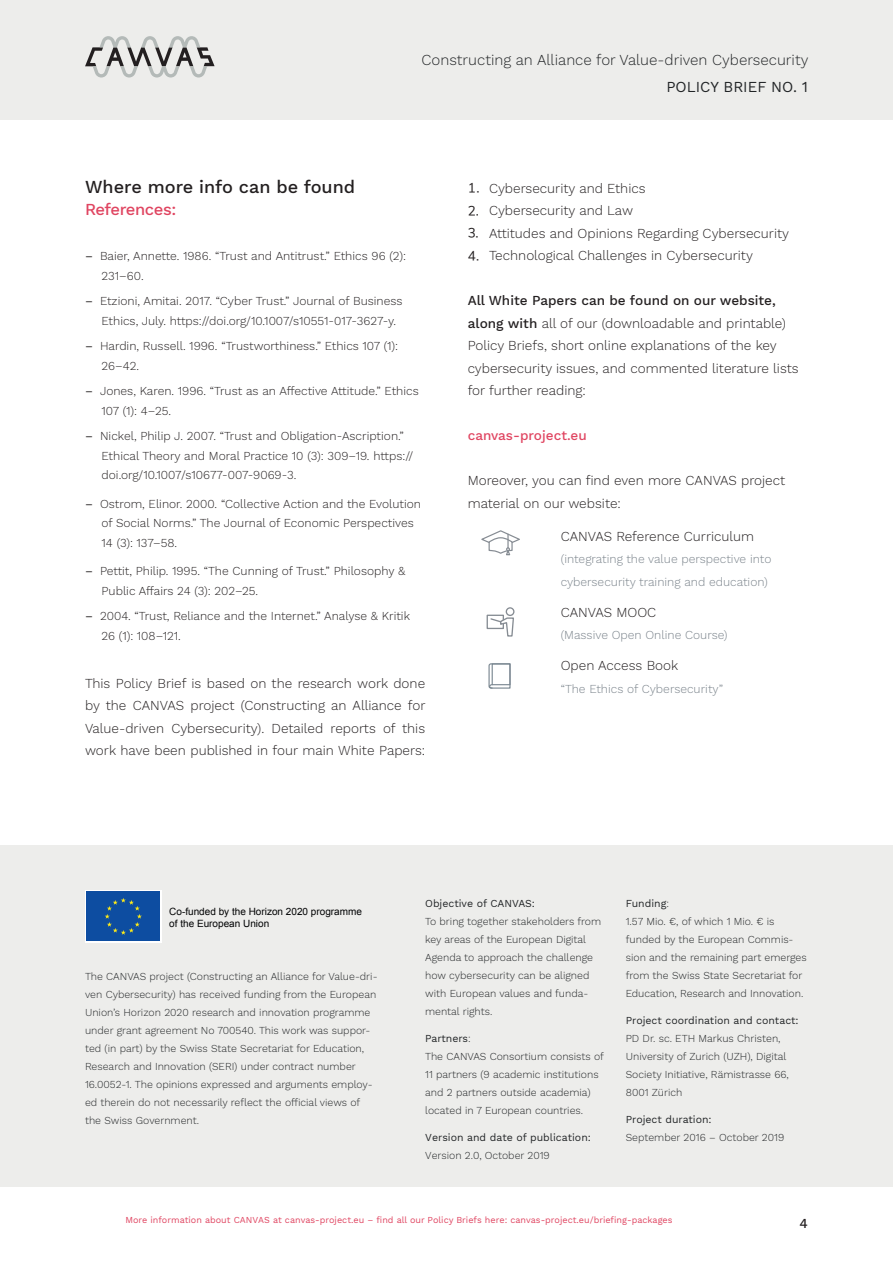
<style>
.page{position:relative;width:893px;height:1263px;background:#fff}
.page>*{position:absolute;margin:0;border:0;box-sizing:border-box;transform-origin:0 0}
.Headline_3{font:500 18px "Work Sans";color:#231f20}
.Headline_3-2{font:500 16.5px "Work Sans";letter-spacing:-.025em;color:#e04561}
.t1{font:300 15px "Work Sans";color:#212426}
.Dachzeile_linksbündi{font:15px "Work Sans";color:#212426}
.Absatzformat{font:300 13.5px/22.5px "Work Sans";color:#231f20}
.Absatzformat-2{font:500 13.5px "Work Sans";color:#e04561}
.t2{font:500 13.5px "Work Sans";color:#231f20}
.t3{font:300 12px/19.5px "Work Sans";color:#231f20}
.Absatzformat-3{font:300 12px/22.5px "Work Sans";color:#79828a}
.t4{font:300 10.5px/18px "Work Sans";color:#212426}
.t5{font:10.5px "Work Sans";color:#212426}
.t6{font:10.05px/12px "Arial";color:#020304}
.t7{font:9px "Work Sans";color:#e04561}
.s1{font-weight:400}
.s2{font-weight:500}
</style>
<div class="page">
<div style="left:0;top:0;width:893px;height:119px;background:#ededeb"></div>
<svg style="left:85px;top:36px;width:130px;height:42px"></svg>
<div style="left:0;top:845px;width:893px;height:342px;background:#ededeb"></div>
<svg style="left:85px;top:890px;width:77px;height:52px"></svg>
<div style="left:87px;top:892px;width:73px;height:49px;background:#0d4da1"></div>
<svg style="left:105px;top:898px;width:37px;height:37px"></svg>
<svg style="left:481px;top:530px;width:39px;height:25px"></svg>
<div style="left:487px;top:615px;width:17px;height:14px;border:1px solid #868c93"></div>
<div style="left:506px;top:607px;width:8px;height:9px;border:1px solid #868c93;border-radius:50%"></div>
<svg style="left:489px;top:617px;width:25px;height:20px"></svg>
<svg style="left:488px;top:663px;width:23px;height:26px"></svg>
<h3 class="t1" style="left:422px;top:52px;width:388px">Constructing an Alliance for Value-driven Cybersecurity</h3>
<p class="Headline_3" style="left:85px;top:176px;width:272px">Where more info can be found</p>
<p class="Headline_3-2" style="left:85px;top:200px;width:93px">References:</p>
<p class="t3" style="left:102px;top:247px;width:306px;text-indent:-16px"><span class="s1">–</span> Baier, Annette. 1986. “Trust and Antitrust.” Ethics 96 (2):<br>231–60.</p>
<p class="t3" style="left:102px;top:292px;width:303px;text-indent:-16px"><span class="s1">–</span> Etzioni, Amitai. 2017. “Cyber Trust.” Journal of Business<br>Ethics, July. https://doi.org/10.1007/s10551-017-3627-y.</p>
<p class="t3" style="left:102px;top:337px;width:298px;text-indent:-16px"><span class="s1">–</span> Hardin, Russell. 1996. “Trustworthiness.” Ethics 107 (1):<br>26–42.</p>
<p class="t3" style="left:102px;top:382px;width:319px;text-indent:-16px"><span class="s1">–</span> Jones, Karen. 1996. “Trust as an Affective Attitude.” Ethics<br>107 (1): 4–25.</p>
<p class="t3" style="left:102px;top:427px;width:313px;text-indent:-16px"><span class="s1">–</span> Nickel, Philip J. 2007. “Trust and Obligation-Ascription.”<br>Ethical Theory and Moral Practice 10 (3): 309–19. https:// doi.org/10.1007/s10677-007-9069-3.</p>
<p class="t3" style="left:102px;top:494px;width:321px;text-indent:-16px"><span class="s1">–</span> Ostrom, Elinor. 2000. “Collective Action and the Evolution of Social Norms.” The Journal of Economic Perspectives<br>14 (3): 137–58.</p>
<p class="t3" style="left:102px;top:562px;width:305px;text-indent:-16px"><span class="s1">–</span> Pettit, Philip. 1995. “The Cunning of Trust.” Philosophy &amp;<br>Public Affairs 24 (3): 202–25.</p>
<p class="t3" style="left:102px;top:607px;width:310px;text-indent:-16px"><span class="s1">–</span> 2004. “Trust, Reliance and the Internet.” Analyse &amp; Kritik<br>26 (1): 108–121.</p>
<p class="Absatzformat" style="left:85px;top:672px;width:342px;text-align:justify">This Policy Brief is based on the research work done by the CANVAS project (Constructing an Alliance for Value-driven Cybersecurity). Detailed reports of this work have been published in four main White Papers:</p>
<p class="Dachzeile_linksbündi" style="left:666px;top:78px;width:143px">POLICY BRIEF NO. 1</p>
<p class="Absatzformat" style="left:489px;top:177px;width:158px">Cybersecurity and Ethics</p>
<p class="Absatzformat" style="left:489px;top:200px;width:146px">Cybersecurity and Law</p>
<p class="Absatzformat" style="left:468px;top:222px;width:323px">✓ Attitudes and Opinions Regarding Cybersecurity</p>
<p class="Absatzformat" style="left:468px;top:245px;width:287px">✔ Technological Challenges in Cybersecurity</p>
<p class="Absatzformat" style="left:468px;top:290px;width:333px"><span class="s2">All White Papers can be found on our website, along with</span> all of our (downloadable and printable)<br>Policy Briefs, short online explanations of the key cybersecurity issues, and commented literature lists for further reading:</p>
<p class="Absatzformat-2" style="left:468px;top:428px;width:120px">canvas-project.eu</p>
<p class="Absatzformat" style="left:468px;top:470px;width:319px">Moreover, you can find even more CANVAS project material on our website:</p>
<p class="Absatzformat" style="left:561px;top:525px;width:195px">CANVAS Reference Curriculum</p>
<p class="Absatzformat-3" style="left:561px;top:548px;width:212px">(integrating the value perspective into cybersecurity training and education)</p>
<p class="Absatzformat" style="left:561px;top:601px;width:97px">CANVAS MOOC</p>
<p class="Absatzformat-3" style="left:561px;top:624px;width:168px">(Massive Open Online Course)</p>
<p class="Absatzformat" style="left:561px;top:655px;width:119px">Open Access Book</p>
<p class="Absatzformat-3" style="left:561px;top:678px;width:164px">“The Ethics of Cybersecurity”</p>
<p class="t6" style="left:169px;top:905px;width:194px">Co-funded by the Horizon 2020 programme of the European Union</p>
<p class="t4" style="left:85px;top:968px;width:294px">The CANVAS project (Constructing an Alliance for Value-dri&shy;ven Cybersecurity) has received funding from the European Union’s Horizon 2020 research and innovation programme under grant agreement No 700540. This work was suppor&shy;ted (in part) by the Swiss State Secretariat for Education, Research and Innovation (SERI) under contract number 16.0052-1. The opinions expressed and arguments employ&shy;ed therein do not necessarily reflect the official views of the Swiss Government.</p>
<p class="t5" style="left:425px;top:898px;width:111px">Objective of CANVAS:</p>
<p class="t4" style="left:425px;top:913px;width:177px">To bring together stakeholders from key areas of the European Digital<br>Agenda to approach the challenge how cybersecurity can be aligned with European values and funda&shy;mental rights.</p>
<p class="t4" style="left:425px;top:1030px;width:180px"><span class="s1">Partners</span>:<br>The CANVAS Consortium consists of<br>11 partners (9 academic institutions and 2 partners outside academia) located in 7 European countries.</p>
<p class="t5" style="left:425px;top:1132px;width:167px">Version and date of publication:</p>
<p class="t4" style="left:425px;top:1147px;width:126px">Version 2.0, October 2019</p>
<p class="t4" style="left:626px;top:895px;width:182px"><span class="s1">Funding</span>:<br>1.57 Mio. €, of which 1 Mio. € is funded by the European Commis&shy;sion and the remaining part emerges from the Swiss State Secretariat for<br>Education, Research and Innovation.</p>
<p class="t5" style="left:626px;top:1015px;width:174px">Project coordination and contact:</p>
<p class="t4" style="left:626px;top:1030px;width:165px">PD Dr. sc. ETH Markus Christen,<br>University of Zurich (UZH), Digital<br>Society Initiative, Rämistrasse 66,<br>8001 Zürich</p>
<p class="t5" style="left:626px;top:1114px;width:87px">Project duration:</p>
<p class="t4" style="left:626px;top:1129px;width:160px">September 2016 – October 2019</p>
<p class="t7" style="left:125px;top:1214px;width:549px">More information about CANVAS at canvas-project.eu – find all our Policy Briefs here: canvas-project.eu/briefing-packages</p>
<p class="t2" style="left:799px;top:1215px;width:10px">4</p>
</div>
